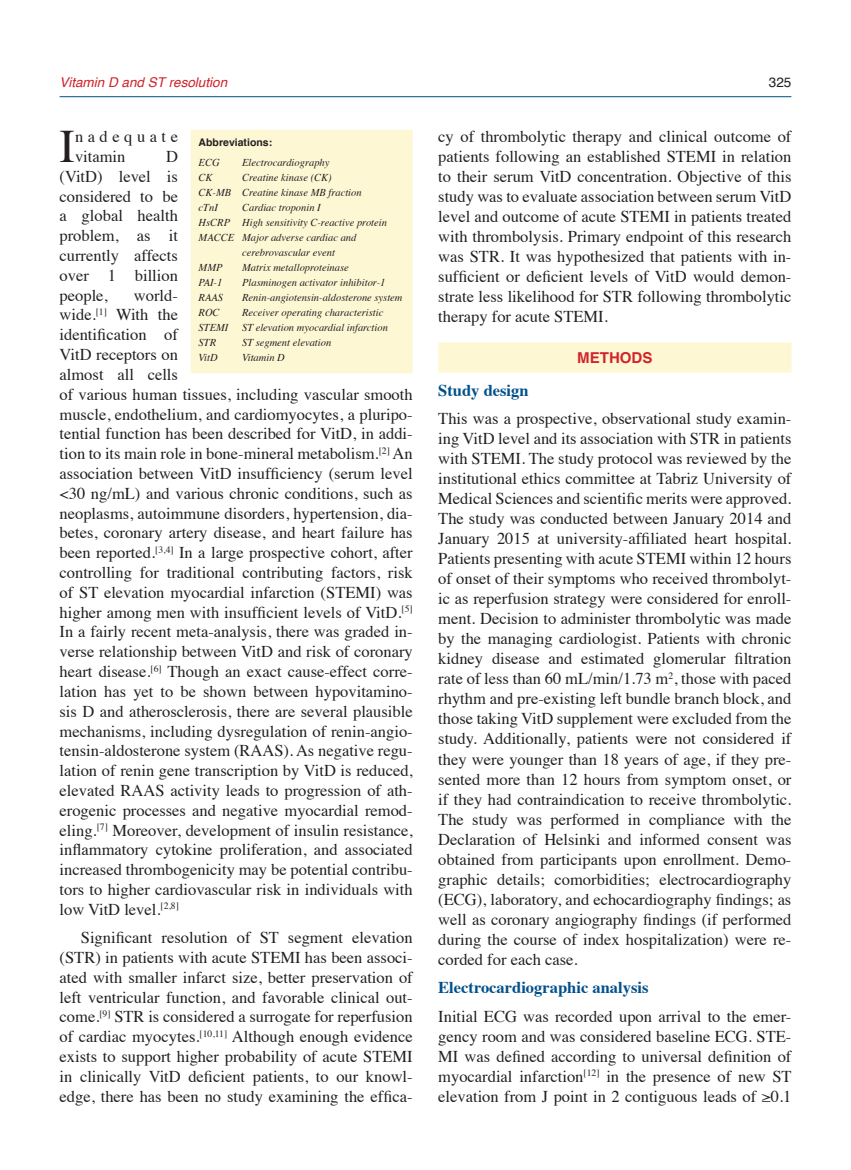
<style>
.page{position:relative;width:851px;height:1170px;background:#fff}
.page>*{position:absolute;margin:0;border:0;box-sizing:border-box;transform-origin:0 0}
.t1{font:46.5px "Times";color:#231f20}
.t2{font:16.5px/19.8px "Times";color:#231f20;text-align:justify}
.t3{font:700 16.5px "Times";color:#01508b}
.t4{font:16.5px/19.8px "Times";letter-spacing:.275em;color:#231f20}
.t5{font:700 15px "Helvetica";color:#d1232a}
.t6{font:italic 13.5px "Helvetica";color:#d1232a}
.t7{font:13.5px "Helvetica";color:#231f20}
.t8{font:italic 10.5px/15px "Times";color:#231f20}
.t9{font:700 10.5px "Helvetica";color:#231f20}
</style>
<div class="page">
<div style="left:438px;top:342px;width:353px;height:30px;background:#fef7d4"></div>
<hr style="left:60px;top:96px;width:731px;height:1px;background:#01508b">
<div style="left:191px;top:130px;width:221px;height:242px;background:#fef7d4"></div>
<p class="t6" style="left:60px;top:71px;width:169px">Vitamin D and ST resolution</p>
<p class="t7" style="left:768px;top:72px;width:24px">325</p>
<h1 class="t1" style="left:60px;top:103px;width:17px">I</h1>
<p class="t4" style="left:75px;top:125px;width:104px">nadequate vitamin</p>
<p class="t9" style="left:199px;top:133px;width:75px">Abbreviations:</p>
<p class="t8" style="left:199px;top:154px;width:22px">ECG</p>
<p class="t8" style="left:242px;top:154px;width:89px">Electrocardiography</p>
<p class="t8" style="left:199px;top:169px;width:16px">CK</p>
<p class="t2" style="left:60px;top:145px;width:120px;text-indent:106px">D (VitD) level is considered to be a global health problem, as it currently affects over 1 billion people,</p>
<p class="t8" style="left:199px;top:169px;width:164px;text-indent:44px">Creatine kinase (CK)<br>CK-MB Creatine kinase MB fraction cTnI</p>
<p class="t8" style="left:242px;top:199px;width:80px">Cardiac troponin I</p>
<p class="t8" style="left:199px;top:214px;width:190px">HsCRP High sensitivity C-reactive protein</p>
<p class="t8" style="left:198px;top:229px;width:159px">MACCE Major adverse cardiac and</p>
<p class="t8" style="left:242px;top:244px;width:94px">cerebrovascular event</p>
<p class="t8" style="left:198px;top:259px;width:25px">MMP</p>
<p class="t8" style="left:242px;top:259px;width:108px">Matrix metalloproteinase</p>
<p class="t8" style="left:198px;top:274px;width:25px">PAI-1</p>
<p class="t8" style="left:242px;top:274px;width:145px">Plasminogen activator inhibitor-1</p>
<p class="t8" style="left:198px;top:289px;width:26px">RAAS</p>
<p class="t8" style="left:242px;top:289px;width:162px">Renin-angiotensin-aldosterone system</p>
<p class="t8" style="left:198px;top:304px;width:22px">ROC</p>
<p class="t8" style="left:242px;top:304px;width:143px">Receiver operating characteristic</p>
<p class="t8" style="left:198px;top:319px;width:31px">STEMI</p>
<p class="t8" style="left:242px;top:319px;width:147px">ST elevation myocardial infarction</p>
<p class="t8" style="left:198px;top:334px;width:19px">STR</p>
<p class="t8" style="left:242px;top:334px;width:91px">ST segment elevation</p>
<p class="t8" style="left:198px;top:349px;width:21px">VitD</p>
<p class="t8" style="left:242px;top:349px;width:44px">Vitamin D</p>
<p class="t2" style="left:60px;top:284px;width:354px;text-align:left;text-indent:74px">world-<br>wide.<sup>[1]</sup> With the<br>identification of<br>VitD receptors on<br>almost all cells<br>of various human tissues, including vascular smooth muscle, endothelium, and cardiomyocytes, a pluripo&shy;tential function has been described for VitD, in addi&shy;tion to its main role in bone-mineral metabolism.<sup>[2]</sup> An association between VitD insufficiency (serum level &lt;30 ng/mL) and various chronic conditions, such as neoplasms, autoimmune disorders, hypertension, dia&shy;betes, coronary artery disease, and heart failure has been reported.<sup>[3,4]</sup> In a large prospective cohort, after controlling for traditional contributing factors, risk of ST elevation myocardial infarction (STEMI) was higher among men with insufficient levels of VitD.<sup>[5] </sup>In a fairly recent meta-analysis, there was graded in&shy;verse relationship between VitD and risk of coronary heart disease.<sup>[6]</sup> Though an exact cause-effect corre&shy;lation has yet to be shown between hypovitamino&shy;sis D and atherosclerosis, there are several plausible mechanisms, including dysregulation of renin-angio&shy;tensin-aldosterone system (RAAS). As negative regu&shy;lation of renin gene transcription by VitD is reduced, elevated RAAS activity leads to progression of ath&shy;erogenic processes and negative myocardial remod&shy;eling.<sup>[7]</sup> Moreover, development of insulin resistance, inflammatory cytokine proliferation, and associated increased thrombogenicity may be potential contribu&shy;tors to higher cardiovascular risk in individuals with low VitD level.<sup>[2,8]</sup></p>
<p class="t2" style="left:60px;top:926px;width:354px;text-indent:21px">Significant resolution of ST segment elevation (STR) in patients with acute STEMI has been associ&shy;ated with smaller infarct size, better preservation of left ventricular function, and favorable clinical out&shy;come.<sup>[9]</sup> STR is considered a surrogate for reperfusion of cardiac myocytes.<sup>[10,11]</sup> Although enough evidence exists to support higher probability of acute STEMI in clinically VitD deficient patients, to our knowl&shy;edge, there has been no study examining the effica-</p>
<p class="t2" style="left:438px;top:125px;width:354px">cy of thrombolytic therapy and clinical outcome of patients following an established STEMI in relation to their serum VitD concentration. Objective of this study was to evaluate association between serum VitD level and outcome of acute STEMI in patients treated with thrombolysis. Primary endpoint of this research was STR. It was hypothesized that patients with in&shy;sufficient or deficient levels of VitD would demon&shy;strate less likelihood for STR following thrombolytic therapy for acute STEMI.</p>
<p class="t5" style="left:577px;top:345px;width:76px">METHODS</p>
<p class="t3" style="left:438px;top:374px;width:92px">Study design</p>
<p class="t2" style="left:438px;top:407px;width:354px">This was a prospective, observational study examin&shy;ing VitD level and its association with STR in patients with STEMI. The study protocol was reviewed by the institutional ethics committee at Tabriz University of Medical Sciences and scientific merits were approved.<br>The study was conducted between January 2014 and January 2015 at university-affiliated heart hospital.<br>Patients presenting with acute STEMI within 12 hours of onset of their symptoms who received thrombolyt&shy;ic as reperfusion strategy were considered for enroll&shy;ment. Decision to administer thrombolytic was made by the managing cardiologist. Patients with chronic kidney disease and estimated glomerular filtration rate of less than 60 mL/min/1.73 m<sup>2</sup>, those with paced rhythm and pre-existing left bundle branch block, and those taking VitD supplement were excluded from the study. Additionally, patients were not considered if they were younger than 18 years of age, if they pre&shy;sented more than 12 hours from symptom onset, or if they had contraindication to receive thrombolytic.<br>The study was performed in compliance with the Declaration of Helsinki and informed consent was obtained from participants upon enrollment. Demo&shy;graphic details; comorbidities; electrocardiography (ECG), laboratory, and echocardiography findings; as well as coronary angiography findings (if performed during the course of index hospitalization) were re&shy;corded for each case.</p>
<p class="t3" style="left:438px;top:971px;width:212px">Electrocardiographic analysis</p>
<p class="t2" style="left:438px;top:1004px;width:355px">Initial ECG was recorded upon arrival to the emer&shy;gency room and was considered baseline ECG. STE-MI was defined according to universal definition of myocardial infarction<sup>[12]</sup> in the presence of new ST elevation from J point in 2 contiguous leads of ≥0.1</p>
</div>
